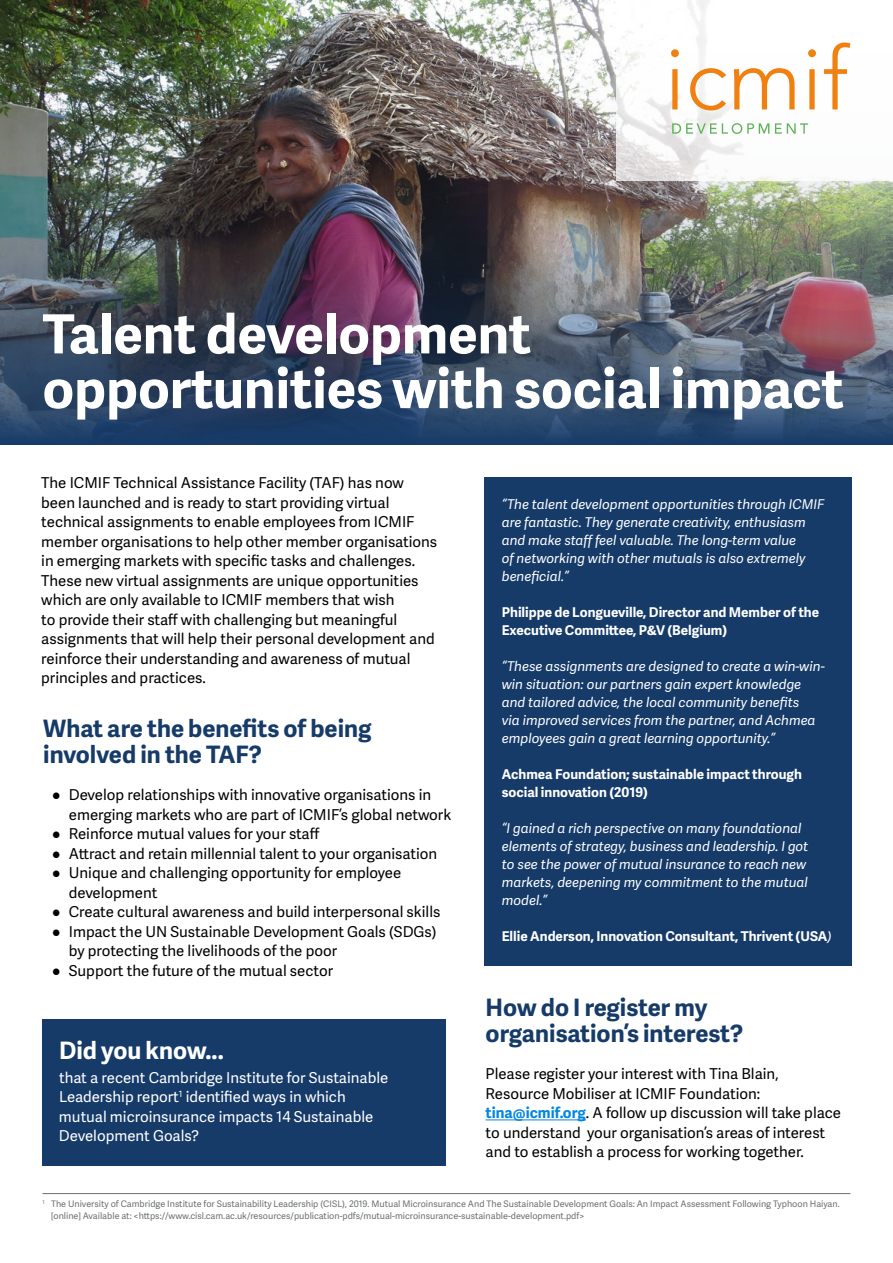
<style>
.page{position:relative;width:893px;height:1263px;background:#fff}
.page>*{position:absolute;margin:0;border:0;box-sizing:border-box;transform-origin:0 0}
.t1{font:700 54px/54.8px "Adelle Sans";color:#fff}
.t2{font:700 24px/25.5px "Adelle Sans";color:#163b69}
.t3{font:700 24px "Adelle Sans";color:#fff}
.t4{font:15px/19.5px "Adelle Sans";color:#000}
.t5{font:15px/19.5px "Adelle Sans";color:#fff}
.t6{font:italic 13.5px/18px "Adelle Sans";color:#fff}
.t7{font:700 13.5px/18px "Adelle Sans";color:#fff}
.t8{font:9px/12px "Adelle Sans";color:#6d6f71}
.s1{font-family:"Helvetica"}
.s2{font-weight:400;font-style:italic}
.s3{font-weight:700;color:#0086e2}
</style>
<div class="page">
<img style="left:0;top:0;width:893px;height:444px">
<div style="left:485px;top:477px;width:367px;height:182px;background:#163b69"></div>
<div style="left:485px;top:639px;width:367px;height:182px;background:#163b69"></div>
<div style="left:485px;top:801px;width:367px;height:164px;background:#163b69"></div>
<hr style="left:43px;top:1193px;width:807px;height:1px;background:#6d6f71">
<div style="left:617px;top:0;width:276px;height:180px;background:#fff"></div>
<svg style="left:672px;top:123px;width:97px;height:11px"></svg>
<svg style="left:775px;top:123px;width:33px;height:11px"></svg>
<svg style="left:671px;top:49px;width:8px;height:60px"></svg>
<svg style="left:690px;top:68px;width:36px;height:42px"></svg>
<svg style="left:734px;top:68px;width:61px;height:41px"></svg>
<svg style="left:808px;top:49px;width:8px;height:60px"></svg>
<svg style="left:824px;top:43px;width:26px;height:66px"></svg>
<div style="left:42px;top:1019px;width:404px;height:67px;background:#163b69"></div>
<div style="left:42px;top:1050px;width:404px;height:116px;background:#163b69"></div>
<hr style="left:486px;top:1119px;width:100px;height:1px;background:#0086e2">
<h1 class="t1" style="left:43px;top:305px;width:803px">Talent development opportunities with social impact</h1>
<p class="t4" style="left:41px;top:473px;width:397px">The ICMIF Technical Assistance Facility (TAF) has now been launched and is ready to start providing virtual technical assignments to enable employees from ICMIF member organisations to help other member organisations in emerging markets with specific tasks and challenges.<br>These new virtual assignments are unique opportunities which are only available to ICMIF members that wish<br>to provide their staff with challenging but meaningful assignments that will help their personal development and reinforce their understanding and awareness of mutual principles and practices.</p>
<h2 class="t2" style="left:43px;top:715px;width:330px">What are the benefits of being involved in the TAF?</h2>
<p class="t4" style="left:69px;top:785px;width:384px;text-indent:-17px"><span class="s1">●</span> Develop relationships with innovative organisations in emerging markets who are part of ICMIF’s global network</p>
<p class="t4" style="left:52px;top:824px;width:269px"><span class="s1">●</span> Reinforce mutual values for your staff</p>
<p class="t4" style="left:52px;top:843px;width:387px"><span class="s1">●</span> Attract and retain millennial talent to your organisation</p>
<p class="t4" style="left:69px;top:863px;width:334px;text-indent:-17px"><span class="s1">●</span> Unique and challenging opportunity for employee development</p>
<p class="t4" style="left:52px;top:902px;width:390px"><span class="s1">●</span> Create cultural awareness and build interpersonal skills</p>
<p class="t4" style="left:69px;top:921px;width:369px;text-indent:-17px"><span class="s1">●</span> Impact the UN Sustainable Development Goals (SDGs) by protecting the livelihoods of the poor</p>
<p class="t4" style="left:52px;top:960px;width:283px"><span class="s1">●</span> Support the future of the mutual sector</p>
<h2 class="t3" style="left:59px;top:1033px;width:166px">Did you know...</h2>
<p class="t5" style="left:59px;top:1067px;width:331px">that a recent Cambridge Institute for Sustainable Leadership report<sup>1</sup> identified ways in which mutual microinsurance impacts 14 Sustainable Development Goals?</p>
<p class="t6" style="left:502px;top:494px;width:324px">“The talent development opportunities through ICMIF are fantastic. They generate creativity, enthusiasm and make staff feel valuable. The long-term value<br>of networking with other mutuals is also extremely beneficial.”</p>
<p class="t7" style="left:502px;top:602px;width:319px">Philippe de Longueville, Director and Member of the<br>Executive Committee, P&amp;V (Belgium)</p>
<p class="t6" style="left:502px;top:656px;width:325px">“These assignments are designed to create a win-win&shy;win situation: our partners gain expert knowledge and tailored advice, the local community benefits<br>via improved services from the partner, and Achmea employees gain a great learning opportunity.”</p>
<p class="t7" style="left:502px;top:764px;width:302px">Achmea Foundation; sustainable impact through social innovation (2019)</p>
<p class="t6" style="left:502px;top:818px;width:308px">“I gained a rich perspective on many foundational elements of strategy, business and leadership. I got to see the power of mutual insurance to reach new markets, deepening my commitment to the mutual model.”</p>
<p class="t7" style="left:502px;top:926px;width:331px">Ellie Anderson, Innovation Consultant, Thrivent (USA<span class="s2">)</span></p>
<h2 class="t2" style="left:486px;top:994px;width:259px">How do I register my organisation’s interest?</h2>
<p class="t4" style="left:486px;top:1064px;width:357px">Please register your interest with Tina Blain, Resource Mobiliser at ICMIF Foundation: <span class="s3">tina@icmif.org</span>. A follow up discussion will take place to understand your organisation’s areas of interest and to establish a process for working together.</p>
<p class="t8" style="left:51px;top:1197px;width:790px;text-indent:-9px"><sup>1</sup> The University of Cambridge Institute for Sustainability Leadership (CISL), 2019. Mutual Microinsurance And The Sustainable Development Goals: An Impact Assessment Following Typhoon Haiyan. [online] Available at: &lt;https://www.cisl.cam.ac.uk/resources/publication-pdfs/mutual-microinsurance-sustainable-development.pdf&gt;</p>
</div>
